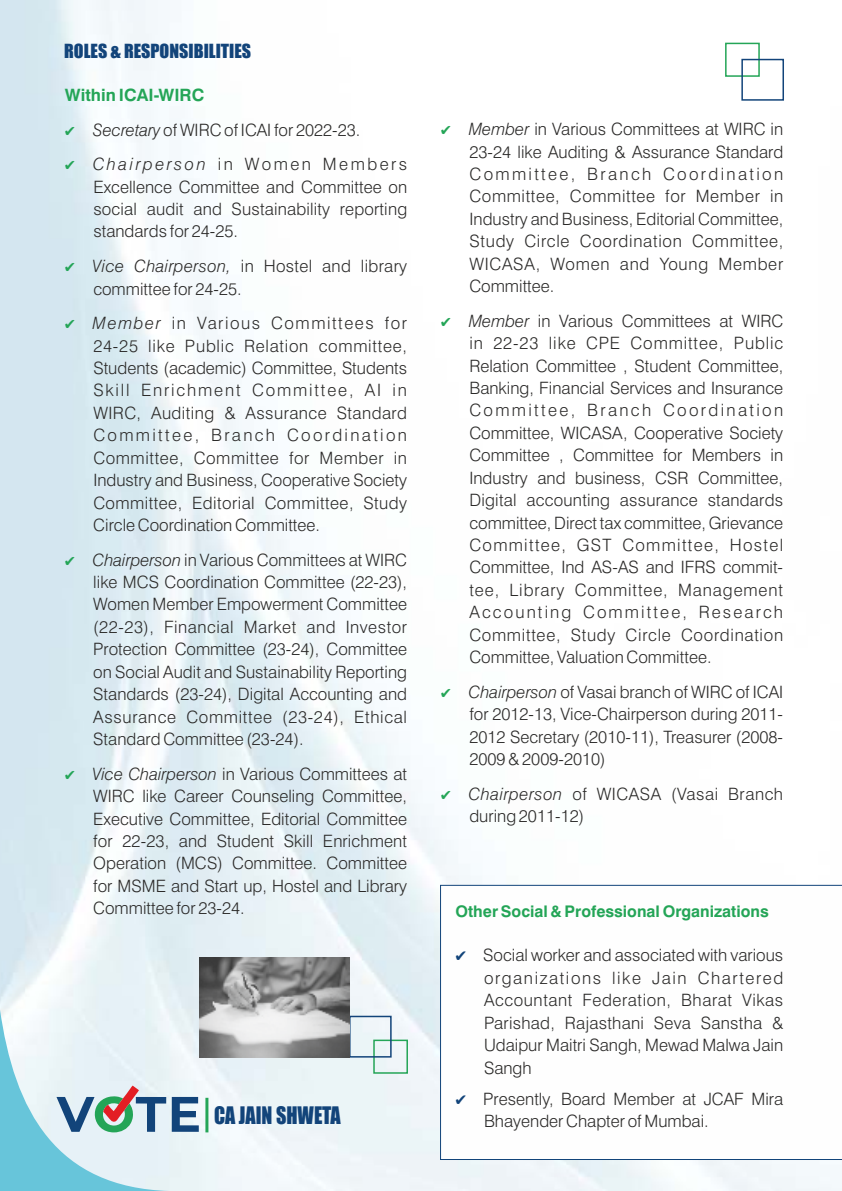
<style>
.page{position:relative;width:842px;height:1191px;background:#fff}
.page>*{position:absolute;margin:0;border:0;box-sizing:border-box;transform-origin:0 0}
.t1{font:22.4px "Impact";color:#12447a;scale:.9 1}
.t2{font:18px "Impact";color:#12447a}
.t3{font:300 17px/22.4px "Swiss 721 BT";color:#2b2a29;text-align:justify}
.t4{font:300 17px/22.4px "Swiss 721 BT";letter-spacing:.02em;color:#2b2a29}
.t5{font:300 17px/22.4px "Swiss 721 BT";letter-spacing:.03em;color:#2b2a29}
.t6{font:700 17px "Swiss 721 BT";color:#24a557}
.t7{font:700 16px "Swiss 721 BT";color:#24a557}
.s1{font-family:"DejaVu Sans Mono";font-weight:400;color:#24a557}
.s2{font-style:italic}
.s3{font-family:"DejaVu Sans Mono";font-weight:400;font-size:18px;color:#12447a}
</style>
<div class="page">
<img style="left:0;top:0;width:841px;height:1191px">
<svg style="left:440px;top:885px;width:401px;height:275px"></svg>
<div style="left:725px;top:43px;width:34px;height:34px;border:1px solid #24a557"></div>
<div style="left:741px;top:59px;width:42px;height:42px;border:1px solid #12447a"></div>
<div style="left:373px;top:1039px;width:35px;height:34px;border:1px solid #24a557"></div>
<div style="left:349px;top:1015px;width:42px;height:42px;border:1px solid #12447a"></div>
<svg style="left:0;top:1007px;width:199px;height:184px;background:#c4dfe7"></svg>
<hr style="left:205px;top:1097px;width:3px;height:35px;background:#24a557">
<img style="left:199px;top:957px;width:150px;height:100px">
<p class="t2" style="left:64px;top:44px;width:188px">ROLES &amp; RESPONSIBILITIES</p>
<p class="t6" style="left:65px;top:88px;width:141px">Within ICAI-WIRC</p>
<p class="t3" style="left:65px;top:120px;width:297px"><span class="s1">✔</span> <span class="s2">Secretary</span> of WIRC of ICAI for 2022-23.</p>
<p class="t3" style="left:93px;top:154px;width:315px;text-indent:-28px"><span class="s1">✔</span> <span class="s2">Chairperson</span> in Women Members Excellence Committee and Committee on social audit and Sustainability reporting standards for 24-25.</p>
<p class="t4" style="left:93px;top:256px;width:315px;text-indent:-28px"><span class="s1">✔</span> <span class="s2">Vice Chairperson,</span> in Hostel and library committee for 24-25.</p>
<p class="t3" style="left:93px;top:313px;width:315px;text-indent:-28px"><span class="s1">✔</span> <span class="s2">Member</span> in Various Committees for 24-25 like Public Relation committee, Students (academic) Committee, Students Skill Enrichment Committee, AI in WIRC, Auditing &amp; Assurance Standard Committee, Branch Coordination Committee, Committee for Member in Industry and Business, Cooperative Society Committee, Editorial Committee, Study Circle Coordination Committee.</p>
<p class="t3" style="left:93px;top:550px;width:315px;text-indent:-28px"><span class="s1">✔</span> <span class="s2">Chairperson</span> in Various Committees at WIRC like MCS Coordination Committee (22-23), Women Member Empowerment Committee (22-23), Financial Market and Investor Protection Committee (23-24), Committee on Social Audit and Sustainability Reporting Standards (23-24), Digital Accounting and Assurance Committee (23-24), Ethical Standard Committee (23-24).</p>
<p class="t3" style="left:93px;top:764px;width:315px;text-indent:-28px"><span class="s1">✔</span> <span class="s2">Vice Chairperson</span> in Various Committees at WIRC like Career Counseling Committee, Executive Committee, Editorial Committee for 22-23, and Student Skill Enrichment Operation (MCS) Committee. Committee for MSME and Start up, Hostel and Library Committee for 23-24.</p>
<h1 class="t1" style="left:214px;top:1106px;width:142px">CA JAIN SHWETA</h1>
<p class="t3" style="left:469px;top:119px;width:315px;text-indent:-28px"><span class="s1">✔</span> <span class="s2">Member</span> in Various Committees at WIRC in 23-24 like Auditing &amp; Assurance Standard Committee, Branch Coordination Committee, Committee for Member in Industry and Business, Editorial Committee, Study Circle Coordination Committee, WICASA, Women and Young Member Committee.</p>
<p class="t3" style="left:469px;top:311px;width:315px;text-indent:-28px"><span class="s1">✔</span> <span class="s2">Member</span> in Various Committees at WIRC in 22-23 like CPE Committee, Public Relation Committee , Student Committee, Banking, Financial Services and Insurance Committee, Branch Coordination Committee, WICASA, Cooperative Society Committee , Committee for Members in Industry and business, CSR Committee, Digital accounting assurance standards committee, Direct tax committee, Grievance Committee, GST Committee, Hostel Committee, Ind AS-AS and IFRS commit&shy;tee, Library Committee, Management Accounting Committee, Research Committee, Study Circle Coordination Committee, Valuation Committee.</p>
<p class="t3" style="left:469px;top:682px;width:315px;text-indent:-28px"><span class="s1">✔</span> <span class="s2">Chairperson</span> of Vasai branch of WIRC of ICAI for 2012-13, Vice-Chairperson during 2011- 2012 Secretary (2010-11), Treasurer (2008- 2009 &amp; 2009-2010)</p>
<p class="t5" style="left:469px;top:784px;width:315px;text-indent:-28px"><span class="s1">✔</span> <span class="s2">Chairperson</span> of WICASA (Vasai Branch during 2011-12)</p>
<p class="t7" style="left:455px;top:905px;width:314px">Other Social &amp; Professional Organizations</p>
<p class="t3" style="left:484px;top:945px;width:301px;text-indent:-28px"><span class="s3">✔</span> Social worker and associated with various organizations like Jain Chartered Accountant Federation, Bharat Vikas Parishad, Rajasthani Seva Sanstha &amp; Udaipur Maitri Sangh, Mewad Malwa Jain Sangh</p>
<p class="t3" style="left:484px;top:1088px;width:300px;text-indent:-28px"><span class="s3">✔</span> Presently, Board Member at JCAF Mira<br>Bhayender Chapter of Mumbai.</p>
</div>
